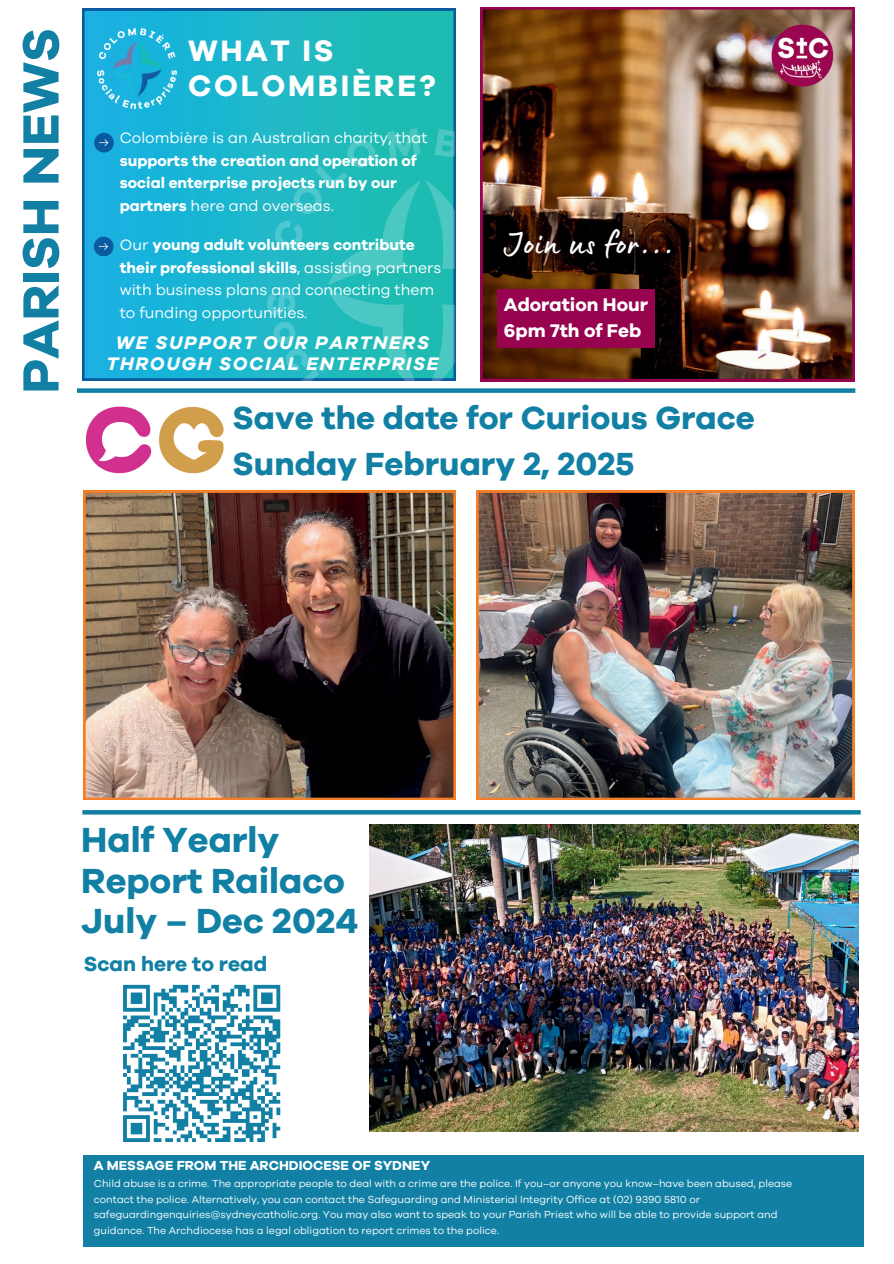
<style>
.page{position:relative;width:894px;height:1264px;background:#fff}
.page>*{position:absolute;margin:0;border:0;box-sizing:border-box;transform-origin:0 0}
.t1{font:700 52.5px "Galano Grotesque";color:#1180a4}
.t2{font:700 36px/40.5px "Galano Grotesque";color:#1180a4}
.t3{font:35.25px "Lumios Marker";letter-spacing:.04em;color:#fff}
.t4{font:700 33px/46.2px "Galano Grotesque";color:#1180a4}
.t5{font:700 30.45px/35.1px "Galano Grotesque";letter-spacing:.09em;color:#fff}
.t6{font:700 21px "Galano Grotesque";color:#1180a4}
.t7{font:700 18.9px/26.2px "Galano Grotesque";color:#fff}
.t8{font:italic 700 18.75px/21.3px "Galano Grotesque";letter-spacing:.09em;color:#fff;text-align:center}
.t9{font:15.6px/22.5px "Galano Grotesque";color:#fff}
.t10{font:700 15.6px/22.5px "Galano Grotesque";color:#fff}
.t11{font:700 13.5px "Galano Grotesque";color:#fff}
.t12{font:10.5px/15.8px "Galano Grotesque";color:#fff}
.s1{font-weight:400}
.s2{font-weight:700}
</style>
<div class="page">
<div style="left:83px;top:1154px;width:780px;height:92px;background:#1180a4"></div>
<div style="left:77px;top:388px;width:778px;height:5px;background:#1180a4"></div>
<img style="left:480px;top:7px;width:374px;height:374px">
<img style="left:770px;top:25px;width:62px;height:63px">
<img style="left:83px;top:490px;width:372px;height:310px">
<img style="left:476px;top:490px;width:378px;height:310px">
<img style="left:85px;top:406px;width:139px;height:68px">
<img style="left:369px;top:824px;width:489px;height:307px">
<div style="left:497px;top:289px;width:157px;height:58px;background:#97034f"></div>
<svg style="left:82px;top:810px;width:778px;height:4px;background:#1482a5"></svg>
<svg style="left:123px;top:984px;width:158px;height:158px"></svg>
<svg style="left:82px;top:9px;width:373px;height:371px;background:#1ab3cc"></svg>
<img style="left:267px;top:128px;width:187px;height:252px">
<img style="left:97px;top:29px;width:79px;height:80px">
<svg style="left:94px;top:133px;width:19px;height:19px"></svg>
<svg style="left:94px;top:237px;width:19px;height:19px"></svg>
<h1 class="t1" style="left:8px;top:393px;width:367px;rotate:-90deg">PARISH NEWS</h1>
<h3 class="t5" style="left:188px;top:32px;width:249px">WHAT IS<br>COLOMBIÈRE?</h3>
<h3 class="t9" style="left:120px;top:126px;width:309px">Colombière is an Australian charity, that</h3>
<h3 class="t10" style="left:120px;top:149px;width:298px">supports the creation and operation of social enterprise projects run by our partners <span class="s1">here and overseas.</span></h3>
<h3 class="t9" style="left:120px;top:233px;width:323px">Our <span class="s2">young adult volunteers contribute their professional skills</span>, assisting partners with business plans and connecting them to funding opportunities.</h3>
<h3 class="t8" style="left:106px;top:331px;width:333px">WE SUPPORT OUR PARTNERS<br>THROUGH SOCIAL ENTERPRISE</h3>
<h3 class="t3" style="left:504px;top:220px;width:171px">Join us for...</h3>
<h3 class="t7" style="left:504px;top:291px;width:146px">Adoration Hour<br>6pm 7th of Feb</h3>
<h3 class="t4" style="left:232px;top:393px;width:523px">Save the date for Curious Grace<br>Sunday February 2, 2025</h3>
<h2 class="t2" style="left:81px;top:818px;width:278px">Half Yearly<br>Report Railaco<br>July – Dec 2024</h2>
<h3 class="t6" style="left:84px;top:951px;width:185px">Scan here to read</h3>
<p class="t11" style="left:94px;top:1156px;width:338px">A MESSAGE FROM THE ARCHDIOCESE OF SYDNEY</p>
<p class="t12" style="left:94px;top:1175px;width:699px">Child abuse is a crime. The appropriate people to deal with a crime are the police. If you–or anyone you know–have been abused, please contact the police. Alternatively, you can contact the Safeguarding and Ministerial Integrity Office at (02) 9390 5810 or safeguardingenquiries@sydneycatholic.org. You may also want to speak to your Parish Priest who will be able to provide support and guidance. The Archdiocese has a legal obligation to report crimes to the police.</p>
</div>
